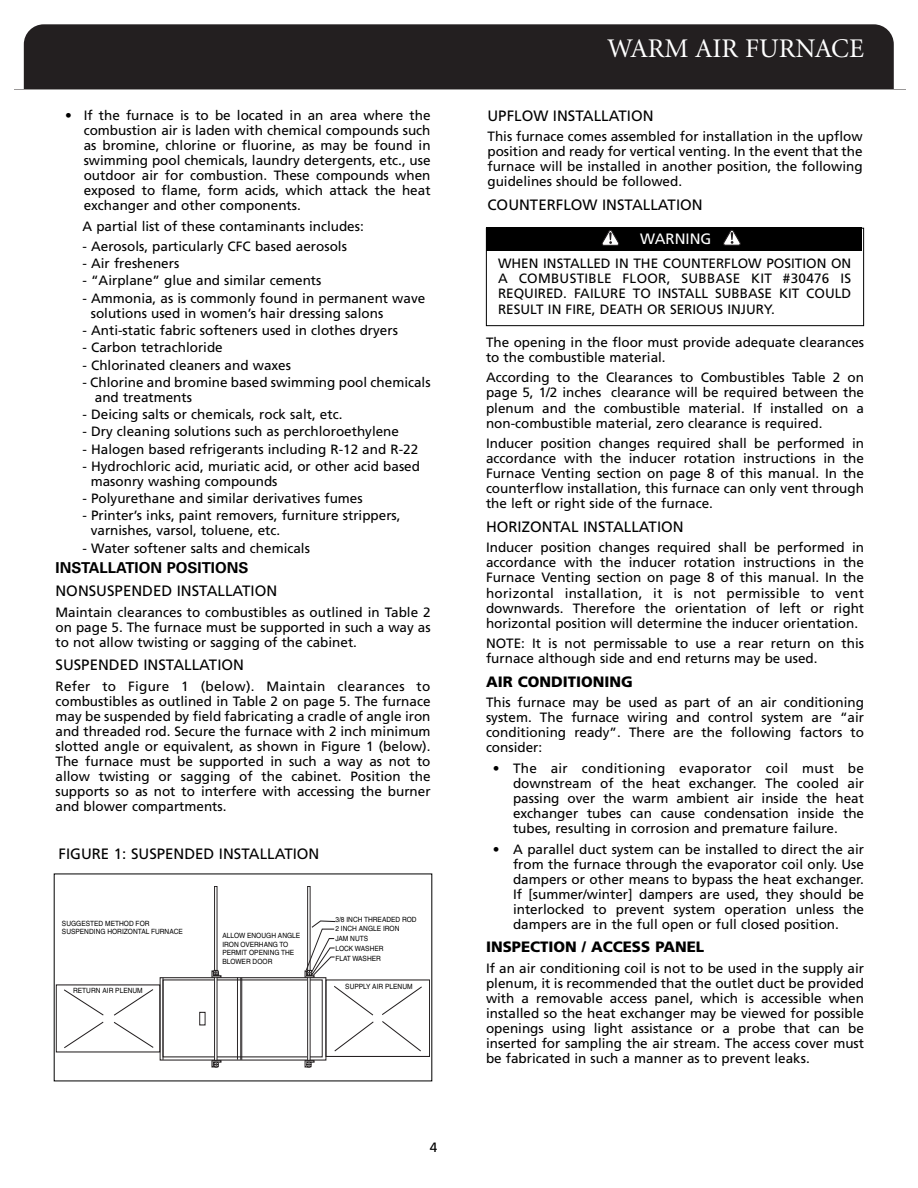
<style>
.page{position:relative;width:918px;height:1188px;background:#fff}
.page>*{position:absolute;margin:0;border:0;box-sizing:border-box;transform-origin:0 0}
.t1{font:27px "Minion";color:#fff}
.t2{font:15px "Frutiger";color:#000}
.t3{font:900 15px "Frutiger";color:#000}
.t4{font:700 15px "Univers";color:#000}
.t5{font:15px "Frutiger";color:#fff}
.t6{font:13.5px/15px "Frutiger";color:#000;text-align:justify}
.t7{font:7.2px/9.9px "Helvetica";color:#000;scale:.92 1}
</style>
<div class="page">
<div style="left:24px;top:24px;width:870px;height:65px;background:#231f20"></div>
<hr style="left:15px;top:89px;width:891px;height:1px;background:#231f20">
<div style="left:56px;top:984px;width:104px;height:68px;border:1px solid #231f20"></div>
<div style="left:326px;top:980px;width:104px;height:77px;border:1px solid #231f20"></div>
<div style="left:160px;top:977px;width:166px;height:83px;border:1px solid #231f20"></div>
<div style="left:199px;top:1012px;width:7px;height:13px;border:1px solid #231f20"></div>
<svg style="left:334px;top:986px;width:40px;height:66px"></svg>
<svg style="left:382px;top:986px;width:40px;height:66px"></svg>
<svg style="left:64px;top:989px;width:40px;height:60px"></svg>
<svg style="left:113px;top:989px;width:41px;height:59px"></svg>
<div style="left:214px;top:886px;width:3px;height:175px;border:1px solid #231f20"></div>
<div style="left:307px;top:886px;width:3px;height:175px;border:1px solid #231f20"></div>
<hr style="left:237px;top:977px;width:1px;height:83px;background:#231f20">
<hr style="left:240px;top:978px;width:1px;height:82px;background:#231f20">
<hr style="left:163px;top:978px;width:1px;height:82px;background:#231f20">
<hr style="left:241px;top:978px;width:1px;height:82px;background:#231f20">
<svg style="left:304px;top:1060px;width:11px;height:8px"></svg>
<svg style="left:211px;top:1060px;width:11px;height:8px"></svg>
<svg style="left:211px;top:970px;width:11px;height:8px"></svg>
<svg style="left:304px;top:894px;width:32px;height:84px"></svg>
<div style="left:486px;top:228px;width:378px;height:98px;border:1px solid #000"></div>
<div style="left:486px;top:228px;width:376px;height:23px;background:#000"></div>
<svg style="left:723px;top:230px;width:18px;height:15px"></svg>
<svg style="left:601px;top:230px;width:18px;height:16px"></svg>
<p class="t6" style="left:84px;top:108px;width:348px;text-indent:-19px">• If the furnace is to be located in an area where the combustion air is laden with chemical compounds such as bromine, chlorine or fluorine, as may be found in swimming pool chemicals, laundry detergents, etc., use outdoor air for combustion. These compounds when exposed to flame, form acids, which attack the heat exchanger and other components.</p>
<p class="t6" style="left:82px;top:219px;width:283px">A partial list of these contaminants includes:</p>
<p class="t6" style="left:82px;top:240px;width:266px">- Aerosols, particularly CFC based aerosols</p>
<p class="t6" style="left:82px;top:257px;width:98px">- Air fresheners</p>
<p class="t6" style="left:82px;top:274px;width:240px">- “Airplane” glue and similar cements</p>
<p class="t6" style="left:91px;top:292px;width:336px;text-indent:-8px">- Ammonia, as is commonly found in permanent wave solutions used in women’s hair dressing salons</p>
<p class="t6" style="left:82px;top:324px;width:317px">- Anti-static fabric softeners used in clothes dryers</p>
<p class="t6" style="left:83px;top:341px;width:142px">- Carbon tetrachloride</p>
<p class="t6" style="left:83px;top:358px;width:210px">- Chlorinated cleaners and waxes</p>
<p class="t6" style="left:95px;top:376px;width:337px;text-indent:-12px">- Chlorine and bromine based swimming pool chemicals and treatments</p>
<p class="t6" style="left:83px;top:408px;width:261px">- Deicing salts or chemicals, rock salt, etc.</p>
<p class="t6" style="left:83px;top:425px;width:318px">- Dry cleaning solutions such as perchloroethylene</p>
<p class="t6" style="left:83px;top:442px;width:337px">- Halogen based refrigerants including R-12 and R-22</p>
<p class="t6" style="left:91px;top:460px;width:331px;text-indent:-8px">- Hydrochloric acid, muriatic acid, or other acid based masonry washing compounds</p>
<p class="t6" style="left:83px;top:492px;width:282px">- Polyurethane and similar derivatives fumes</p>
<p class="t6" style="left:91px;top:509px;width:311px;text-indent:-8px">- Printer’s inks, paint removers, furniture strippers, varnishes, varsol, toluene, etc.</p>
<p class="t6" style="left:83px;top:541px;width:229px">- Water softener salts and chemicals</p>
<p class="t4" style="left:56px;top:562px;width:194px">INSTALLATION POSITIONS</p>
<p class="t2" style="left:56px;top:585px;width:223px">NONSUSPENDED INSTALLATION</p>
<p class="t6" style="left:55px;top:606px;width:377px">Maintain clearances to combustibles as outlined in Table 2 on page 5. The furnace must be supported in such a way as to not allow twisting or sagging of the cabinet.</p>
<p class="t2" style="left:56px;top:659px;width:190px">SUSPENDED INSTALLATION</p>
<p class="t6" style="left:55px;top:680px;width:377px">Refer to Figure 1 (below). Maintain clearances to combustibles as outlined in Table 2 on page 5. The furnace may be suspended by field fabricating a cradle of angle iron and threaded rod. Secure the furnace with 2 inch minimum slotted angle or equivalent, as shown in Figure 1 (below).<br>The furnace must be supported in such a way as not to allow twisting or sagging of the cabinet. Position the supports so as not to interfere with accessing the burner and blower compartments.</p>
<p class="t2" style="left:58px;top:848px;width:262px">FIGURE 1: SUSPENDED INSTALLATION</p>
<p class="t7" style="left:62px;top:919px;width:133px;line-height:8.7px">SUGGESTED METHOD FOR<br>SUSPENDING HORIZONTAL FURNACE</p>
<p class="t7" style="left:73px;top:986px;width:77px">RETURN AIR PLENUM</p>
<p class="t7" style="left:222px;top:932px;width:86px;line-height:8.6px">ALLOW ENOUGH ANGLE<br>IRON OVERHANG TO<br>PERMIT OPENING THE<br>BLOWER DOOR</p>
<p class="t7" style="left:335px;top:915px;width:90px">3/8 INCH THREADED ROD<br>2 INCH ANGLE IRON<br>JAM NUTS<br>LOCK WASHER<br>FLAT WASHER</p>
<p class="t7" style="left:345px;top:982px;width:75px">SUPPLY AIR PLENUM</p>
<p class="t6" style="left:430px;top:1140px;width:9px">4</p>
<h1 class="t1" style="left:608px;top:38px;width:258px">WARM AIR FURNACE</h1>
<p class="t2" style="left:488px;top:109px;width:168px">UPFLOW INSTALLATION</p>
<p class="t6" style="left:487px;top:130px;width:377px">This furnace comes assembled for installation in the upflow position and ready for vertical venting. In the event that the furnace will be installed in another position, the following guidelines should be followed.</p>
<p class="t2" style="left:488px;top:199px;width:217px">COUNTERFLOW INSTALLATION</p>
<p class="t5" style="left:640px;top:233px;width:73px">WARNING</p>
<p class="t6" style="left:498px;top:257px;width:355px">WHEN INSTALLED IN THE COUNTERFLOW POSITION ON A COMBUSTIBLE FLOOR, SUBBASE KIT #30476 IS REQUIRED. FAILURE TO INSTALL SUBBASE KIT COULD RESULT IN FIRE, DEATH OR SERIOUS INJURY.</p>
<p class="t6" style="left:486px;top:336px;width:380px">The opening in the floor must provide adequate clearances to the combustible material.</p>
<p class="t6" style="left:486px;top:371px;width:380px">According to the Clearances to Combustibles Table 2 on page 5, 1/2 inches clearance will be required between the plenum and the combustible material. If installed on a non-combustible material, zero clearance is required.</p>
<p class="t6" style="left:486px;top:437px;width:380px">Inducer position changes required shall be performed in accordance with the inducer rotation instructions in the Furnace Venting section on page 8 of this manual. In the counterflow installation, this furnace can only vent through the left or right side of the furnace.</p>
<p class="t2" style="left:486px;top:521px;width:199px">HORIZONTAL INSTALLATION</p>
<p class="t6" style="left:486px;top:541px;width:380px">Inducer position changes required shall be performed in accordance with the inducer rotation instructions in the Furnace Venting section on page 8 of this manual. In the horizontal installation, it is not permissible to vent downwards. Therefore the orientation of left or right horizontal position will determine the inducer orientation.</p>
<p class="t6" style="left:486px;top:637px;width:380px">NOTE: It is not permissable to use a rear return on this furnace although side and end returns may be used.</p>
<p class="t3" style="left:486px;top:675px;width:148px">AIR CONDITIONING</p>
<p class="t6" style="left:486px;top:696px;width:380px">This furnace may be used as part of an air conditioning system. The furnace wiring and control system are “air conditioning ready”. There are the following factors to consider:</p>
<p class="t6" style="left:513px;top:762px;width:353px;text-indent:-20px">• The air conditioning evaporator coil must be downstream of the heat exchanger. The cooled air passing over the warm ambient air inside the heat exchanger tubes can cause condensation inside the tubes, resulting in corrosion and premature failure.</p>
<p class="t6" style="left:513px;top:842px;width:353px;text-indent:-20px">• A parallel duct system can be installed to direct the air from the furnace through the evaporator coil only. Use dampers or other means to bypass the heat exchanger.<br>If [summer/winter] dampers are used, they should be interlocked to prevent system operation unless the dampers are in the full open or full closed position.</p>
<p class="t3" style="left:486px;top:941px;width:220px">INSPECTION / ACCESS PANEL</p>
<p class="t6" style="left:486px;top:962px;width:380px">If an air conditioning coil is not to be used in the supply air plenum, it is recommended that the outlet duct be provided with a removable access panel, which is accessible when installed so the heat exchanger may be viewed for possible openings using light assistance or a probe that can be inserted for sampling the air stream. The access cover must be fabricated in such a manner as to prevent leaks.</p>
</div>
